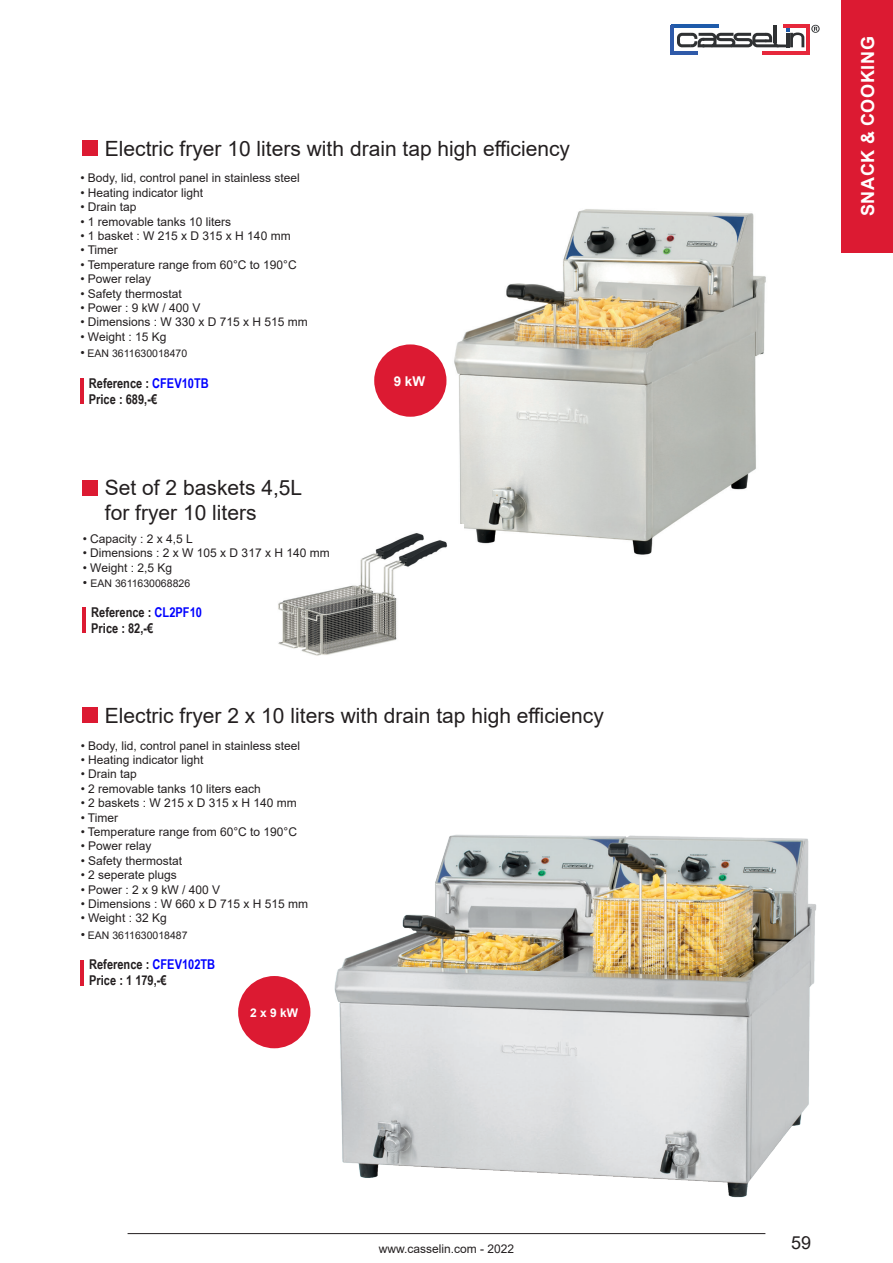
<style>
.page{position:relative;width:893px;height:1263px;background:#fff}
.page>*{position:absolute;margin:0;border:0;box-sizing:border-box;transform-origin:0 0}
.t1{font:21px/25.2px "Arial";color:#231f20}
.t2{font:700 18px "Arial";letter-spacing:.035em;color:#fff}
.t3{font:18px "Arial";color:#231f20}
.t4{font:700 13.5px/16.2px "Arial Narrow";color:#231f20}
.t5{font:700 13.5px "Arial";color:#fff}
.t6{font:12px "Arial";color:#231f20}
.t7{font:700 12px "Arial";color:#fff}
.t8{font:10.5px "Arial";color:#231f20}
.s1{font-size:12.45px}
.s2{color:#00f}
</style>
<div class="page">
<hr style="left:128px;top:1233px;width:637px;height:1px;background:#231f20">
<hr style="left:774px;top:25px;width:3px;height:18px;background:#2f3133">
<hr style="left:671px;top:51px;width:26px;height:3px;background:#2f5aa9">
<hr style="left:762px;top:51px;width:48px;height:3px;background:#e6283b">
<hr style="left:807px;top:27px;width:3px;height:25px;background:#e6283b">
<svg style="left:811px;top:25px;width:9px;height:8px"></svg>
<hr style="left:783px;top:25px;width:27px;height:3px;background:#e6283b">
<svg style="left:677px;top:29px;width:127px;height:18px"></svg>
<hr style="left:671px;top:25px;width:47px;height:3px;background:#1e5baa">
<hr style="left:671px;top:25px;width:3px;height:29px;background:#2f5aa9">
<div style="left:842px;top:0;width:51px;height:253px;background:#dc1a32"></div>
<img style="left:440px;top:209px;width:326px;height:346px">
<hr style="left:80px;top:378px;width:3px;height:26px;background:#dc1a32">
<div style="left:83px;top:141px;width:15px;height:15px;background:#dc1a32"></div>
<hr style="left:81px;top:960px;width:3px;height:25px;background:#dc1a32">
<div style="left:83px;top:708px;width:15px;height:15px;background:#dc1a32"></div>
<img style="left:334px;top:834px;width:482px;height:364px">
<div style="left:374px;top:344px;width:72px;height:73px;background:#dc1a32;border-radius:50%"></div>
<div style="left:238px;top:976px;width:72px;height:72px;background:#dc1a32;border-radius:50%"></div>
<img style="left:278px;top:525px;width:186px;height:131px">
<hr style="left:83px;top:608px;width:3px;height:25px;background:#dc1a32">
<div style="left:83px;top:480px;width:15px;height:15px;background:#dc1a32"></div>
<h1 class="t1" style="left:105px;top:135px;width:467px">Electric fryer 10 liters with drain tap high efficiency</h1>
<p class="t6" style="left:80px;top:170px;width:221px">• Body, lid, control panel in stainless steel</p>
<p class="t6" style="left:80px;top:184px;width:124px">• Heating indicator light</p>
<p class="t6" style="left:80px;top:199px;width:58px">• Drain tap</p>
<p class="t6" style="left:80px;top:213px;width:152px">• 1 removable tanks 10 liters</p>
<p class="t6" style="left:80px;top:228px;width:212px">• 1 basket : W 215 x D 315 x H 140 mm</p>
<p class="t6" style="left:80px;top:242px;width:39px">• Timer</p>
<p class="t6" style="left:80px;top:256px;width:218px">• Temperature range from 60°C to 190°C</p>
<p class="t6" style="left:80px;top:271px;width:72px">• Power relay</p>
<p class="t6" style="left:80px;top:285px;width:103px">• Safety thermostat</p>
<p class="t6" style="left:80px;top:300px;width:122px">• Power : 9 kW / 400 V</p>
<p class="t6" style="left:80px;top:314px;width:229px">• Dimensions : W 330 x D 715 x H 515 mm</p>
<p class="t6" style="left:80px;top:328px;width:88px">• Weight : 15 Kg</p>
<p class="t8" style="left:80px;top:346px;width:108px"><span class="s1">•</span> EAN 3611630018470</p>
<p class="t4" style="left:89px;top:374px;width:121px">Reference : <span class="s2">CFEV10TB<br></span>Price : 689,-€</p>
<h1 class="t1" style="left:105px;top:475px;width:199px">Set of 2 baskets 4,5L for fryer 10 liters</h1>
<p class="t6" style="left:83px;top:530px;width:112px">• Capacity : 2 x 4,5 L</p>
<p class="t6" style="left:83px;top:545px;width:248px">• Dimensions : 2 x W 105 x D 317 x H 140 mm</p>
<p class="t6" style="left:83px;top:559px;width:91px">• Weight : 2,5 Kg</p>
<p class="t8" style="left:83px;top:576px;width:109px"><span class="s1">•</span> EAN 3611630068826</p>
<p class="t4" style="left:91px;top:604px;width:112px">Reference : <span class="s2">CL2PF10<br></span>Price : 82,-€</p>
<p class="t5" style="left:394px;top:371px;width:33px">9 kW</p>
<h1 class="t1" style="left:105px;top:703px;width:500px">Electric fryer 2 x 10 liters with drain tap high efficiency</h1>
<p class="t6" style="left:81px;top:737px;width:221px">• Body, lid, control panel in stainless steel</p>
<p class="t6" style="left:81px;top:751px;width:124px">• Heating indicator light</p>
<p class="t6" style="left:81px;top:766px;width:58px">• Drain tap</p>
<p class="t6" style="left:81px;top:780px;width:182px">• 2 removable tanks 10 liters each</p>
<p class="t6" style="left:81px;top:795px;width:218px">• 2 baskets : W 215 x D 315 x H 140 mm</p>
<p class="t6" style="left:81px;top:809px;width:39px">• Timer</p>
<p class="t6" style="left:81px;top:823px;width:218px">• Temperature range from 60°C to 190°C</p>
<p class="t6" style="left:81px;top:838px;width:72px">• Power relay</p>
<p class="t6" style="left:81px;top:852px;width:103px">• Safety thermostat</p>
<p class="t6" style="left:81px;top:867px;width:98px">• 2 seperate plugs</p>
<p class="t6" style="left:81px;top:881px;width:141px">• Power : 2 x 9 kW / 400 V</p>
<p class="t6" style="left:81px;top:895px;width:229px">• Dimensions : W 660 x D 715 x H 515 mm</p>
<p class="t6" style="left:81px;top:910px;width:88px">• Weight : 32 Kg</p>
<p class="t8" style="left:81px;top:928px;width:108px"><span class="s1">•</span> EAN 3611630018487</p>
<p class="t4" style="left:89px;top:956px;width:128px">Reference : <span class="s2">CFEV102TB<br></span>Price : 1 179,-€</p>
<p class="t7" style="left:250px;top:1004px;width:50px">2 x 9 kW</p>
<h2 class="t2" style="left:855px;top:216px;width:181px;rotate:-90deg">SNACK &amp; COOKING</h2>
<p class="t6" style="left:379px;top:1240px;width:137px">www.casselin.com - 2022</p>
<h2 class="t3" style="left:791px;top:1230px;width:22px">59</h2>
</div>
